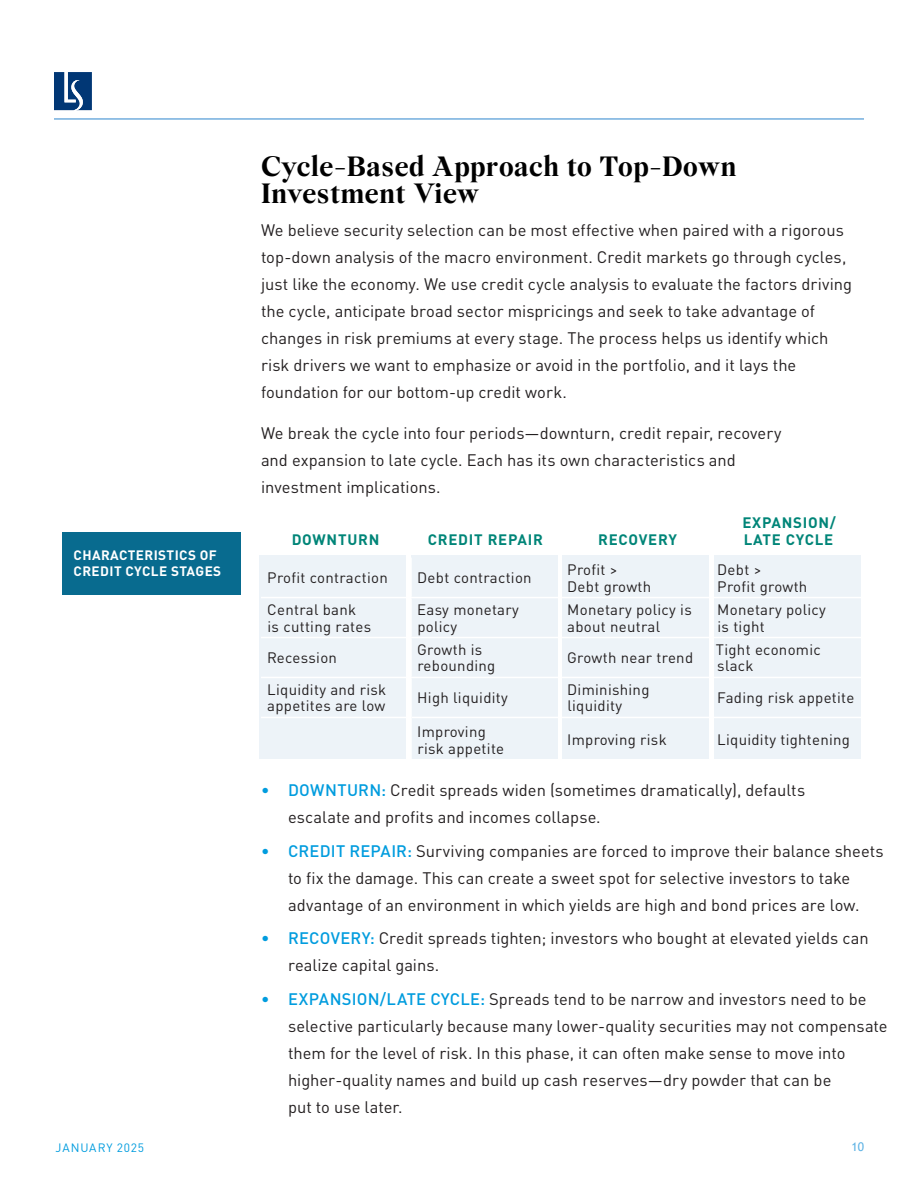
<style>
.page{position:relative;width:918px;height:1188px;background:#fff}
.page>*{position:absolute;margin:0;border:0;box-sizing:border-box;transform-origin:0 0}
.Section_Header{font:700 30px/27px "Wremena";letter-spacing:.015em;color:#000}
.Body_Copy{font:16.5px/27px "DINOT";color:#231f20}
.t1{font:15px/16.5px "DINOT";letter-spacing:.02em;color:#231f20}
.Intro_Paragraph{font:700 15px "DINOT";letter-spacing:.05em;color:#008578}
.t2{font:700 13.5px/16.5px "DINOT";letter-spacing:.03em;color:#fff}
.t3{font:12px "DINOT";letter-spacing:.07em;color:#009cde}
.t4{font:12px "Trebuchet MS";color:#5db2e4}
.s1{font-weight:500;color:#009cde}
</style>
<div class="page">
<div style="left:260px;top:555px;width:146px;height:204px;background:#edf3f8"></div>
<div style="left:411px;top:555px;width:147px;height:204px;background:#edf3f8"></div>
<div style="left:563px;top:555px;width:146px;height:204px;background:#edf3f8"></div>
<div style="left:714px;top:555px;width:146px;height:204px;background:#edf3f8"></div>
<hr style="left:560px;top:717px;width:151px;height:1px;background:#fff">
<hr style="left:711px;top:717px;width:150px;height:1px;background:#fff">
<hr style="left:261px;top:717px;width:149px;height:1px;background:#fff">
<hr style="left:412px;top:717px;width:148px;height:1px;background:#fff">
<hr style="left:410px;top:558px;width:2px;height:39px;background:#fff">
<hr style="left:261px;top:597px;width:150px;height:1px;background:#fff">
<hr style="left:411px;top:597px;width:150px;height:1px;background:#fff">
<hr style="left:410px;top:598px;width:2px;height:39px;background:#fff">
<hr style="left:561px;top:597px;width:150px;height:1px;background:#fff">
<hr style="left:711px;top:597px;width:150px;height:1px;background:#fff">
<hr style="left:261px;top:637px;width:150px;height:1px;background:#fff">
<hr style="left:411px;top:637px;width:150px;height:1px;background:#fff">
<hr style="left:410px;top:638px;width:2px;height:39px;background:#fff">
<hr style="left:561px;top:637px;width:150px;height:1px;background:#fff">
<hr style="left:711px;top:637px;width:150px;height:1px;background:#fff">
<hr style="left:261px;top:677px;width:150px;height:1px;background:#fff">
<hr style="left:411px;top:677px;width:150px;height:1px;background:#fff">
<hr style="left:410px;top:678px;width:2px;height:39px;background:#fff">
<hr style="left:561px;top:677px;width:150px;height:1px;background:#fff">
<hr style="left:711px;top:677px;width:150px;height:1px;background:#fff">
<hr style="left:410px;top:717px;width:2px;height:44px;background:#fff">
<div style="left:62px;top:532px;width:179px;height:63px;background:#086b8f"></div>
<hr style="left:54px;top:118px;width:810px;height:2px;background:#73aede">
<svg style="left:54px;top:72px;width:38px;height:38px"></svg>
<p class="t2" style="left:74px;top:546px;width:149px">CHARACTERISTICS OF<br>CREDIT CYCLE STAGES</p>
<p class="Section_Header" style="left:261px;top:153px;width:477px">Cycle-Based Approach to Top-Down<br>Investment View</p>
<p class="Body_Copy" style="left:261px;top:217px;width:593px">We believe security selection can be most effective when paired with a rigorous top-down analysis of the macro environment. Credit markets go through cycles, just like the economy. We use credit cycle analysis to evaluate the factors driving the cycle, anticipate broad sector mispricings and seek to take advantage of changes in risk premiums at every stage. The process helps us identify which risk drivers we want to emphasize or avoid in the portfolio, and it lays the foundation for our bottom-up credit work.</p>
<p class="Body_Copy" style="left:261px;top:419px;width:522px">We break the cycle into four periods—downturn, credit repair, recovery and expansion to late cycle. Each has its own characteristics and investment implications.</p>
<p class="Intro_Paragraph" style="left:598px;top:529px;width:80px">RECOVERY</p>
<p class="t1" style="left:267px;top:569px;width:122px">Profit contraction</p>
<p class="t1" style="left:417px;top:569px;width:116px">Debt contraction</p>
<p class="t1" style="left:567px;top:561px;width:86px">Profit &gt;<br>Debt growth</p>
<p class="t1" style="left:717px;top:561px;width:92px">Debt &gt;<br>Profit growth</p>
<p class="t1" style="left:267px;top:601px;width:105px">Central bank is cutting rates</p>
<p class="t1" style="left:417px;top:601px;width:103px">Easy monetary policy</p>
<p class="t1" style="left:567px;top:601px;width:126px">Monetary policy is about neutral</p>
<p class="t1" style="left:717px;top:601px;width:110px">Monetary policy is tight</p>
<p class="t1" style="left:267px;top:649px;width:71px">Recession</p>
<p class="t1" style="left:417px;top:641px;width:80px">Growth is rebounding</p>
<p class="t1" style="left:567px;top:649px;width:127px">Growth near trend</p>
<p class="t1" style="left:716px;top:641px;width:106px">Tight economic slack</p>
<p class="t1" style="left:267px;top:681px;width:121px">Liquidity and risk appetites are low</p>
<p class="t1" style="left:417px;top:689px;width:92px">High liquidity</p>
<p class="t1" style="left:567px;top:681px;width:84px">Diminishing liquidity</p>
<p class="t1" style="left:717px;top:689px;width:139px">Fading risk appetite</p>
<p class="t1" style="left:417px;top:723px;width:88px">Improving risk appetite</p>
<p class="t1" style="left:567px;top:732px;width:101px">Improving risk</p>
<p class="t1" style="left:717px;top:732px;width:134px">Liquidity tightening</p>
<p class="Intro_Paragraph" style="left:742px;top:513px;width:95px">EXPANSION/</p>
<p class="Intro_Paragraph" style="left:292px;top:529px;width:89px">DOWNTURN</p>
<p class="Intro_Paragraph" style="left:428px;top:529px;width:117px">CREDIT REPAIR</p>
<p class="Intro_Paragraph" style="left:744px;top:529px;width:91px">LATE CYCLE</p>
<p class="Body_Copy" style="left:288px;top:776px;width:519px;text-indent:-27px"><span class="s1">• DOWNTURN:</span> Credit spreads widen (sometimes dramatically), defaults escalate and profits and incomes collapse.</p>
<p class="Body_Copy" style="left:261px;top:837px;width:624px;text-align:center"><span class="s1">• CREDIT REPAIR:</span> Surviving companies are forced to improve their balance sheets to fix the damage. This can create a sweet spot for selective investors to take advantage of an environment in which yields are high and bond prices are low.</p>
<p class="Body_Copy" style="left:288px;top:925px;width:582px;text-indent:-27px"><span class="s1">• RECOVERY:</span> Credit spreads tighten; investors who bought at elevated yields can realize capital gains.</p>
<p class="Body_Copy" style="left:288px;top:985px;width:601px;text-indent:-27px"><span class="s1">• EXPANSION/LATE CYCLE:</span> Spreads tend to be narrow and investors need to be selective particularly because many lower-quality securities may not compensate them for the level of risk. In this phase, it can often make sense to move into higher-quality names and build up cash reserves—dry powder that can be<br>put to use later.</p>
<p class="t3" style="left:56px;top:1140px;width:90px">JANUARY 2025</p>
<p class="t4" style="left:851px;top:1140px;width:14px">10</p>
</div>
